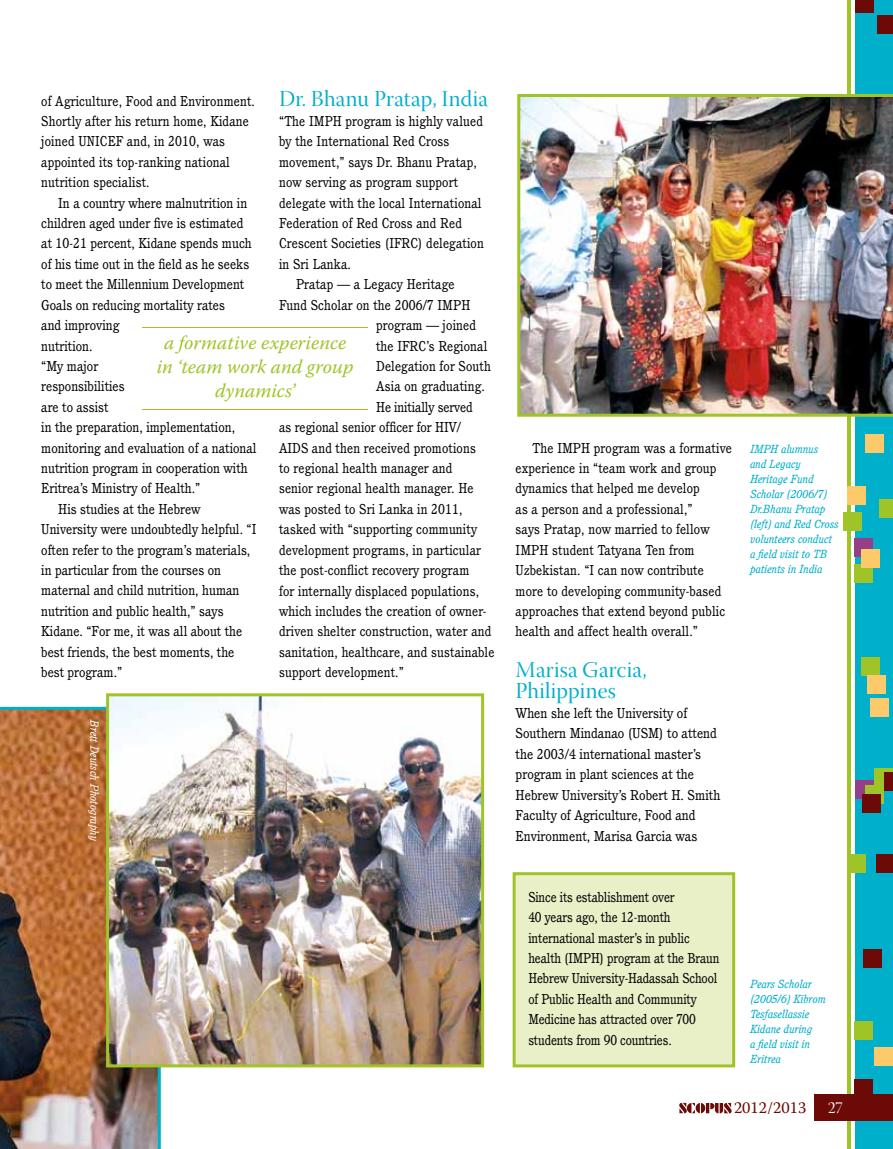
<style>
.page{position:relative;width:893px;height:1149px;background:#fff}
.page>*{position:absolute;margin:0;border:0;box-sizing:border-box;transform-origin:0 0}
.t1{font:22.5px/20.4px "Warnock Pro Disp";letter-spacing:.01em;color:#00afca}
.t2{font:italic 19.5px/24px "Warnock Pro";color:#9fc428;text-align:center}
.t3{font:16.5px "Warnock Pro";color:#6b0a07}
.t4{font:16.5px "Warnock Pro Disp";color:#fff;scale:.95 1}
.t5{font:13.8px/20.4px "Cushing";letter-spacing:.01em;color:#000;scale:.95 1}
.t6{font:13.8px "Cushing";letter-spacing:.01em;color:#000;scale:.96 1}
.t7{font:13.8px/20.4px "Cushing";letter-spacing:-.01em;color:#000;scale:.93 1}
.t8{font:13.8px/20.4px "Cushing";letter-spacing:.01em;color:#000}
.t9{font:13.8px "Cushing";letter-spacing:-.01em;color:#000;scale:.95 1}
.t10{font:italic 11.4px/15px "Cushing";color:#00afca}
.t11{font:italic 11.4px "Cushing";color:#fff}
</style>
<div class="page">
<hr style="left:847px;top:0;width:3px;height:1148px;background:#9fc428">
<div style="left:855px;top:0;width:38px;height:1148px;background:#00afca"></div>
<div style="left:854px;top:564px;width:19px;height:19px;background:#9fc428"></div>
<div style="left:861px;top:657px;width:19px;height:19px;background:#9fc428"></div>
<div style="left:843px;top:512px;width:19px;height:19px;background:#9fc428"></div>
<div style="left:880px;top:498px;width:13px;height:19px;background:#9fc428"></div>
<div style="left:854px;top:537px;width:19px;height:19px;background:#953f88"></div>
<div style="left:855px;top:780px;width:19px;height:19px;background:#953f88"></div>
<div style="left:847px;top:854px;width:19px;height:18px;background:#9fc428"></div>
<div style="left:865px;top:784px;width:19px;height:19px;background:#9fc428"></div>
<div style="left:854px;top:1020px;width:19px;height:19px;background:#9fc428"></div>
<div style="left:875px;top:768px;width:18px;height:19px;background:#9fc428"></div>
<div style="left:876px;top:854px;width:17px;height:18px;background:#6b0a07"></div>
<div style="left:854px;top:1078px;width:19px;height:19px;background:#6b0a07"></div>
<div style="left:885px;top:772px;width:8px;height:18px;background:#6b0a07"></div>
<div style="left:863px;top:949px;width:19px;height:19px;background:#6b0a07"></div>
<div style="left:862px;top:793px;width:19px;height:19px;background:#6b0a07"></div>
<div style="left:865px;top:434px;width:19px;height:18px;background:#fdca6b"></div>
<div style="left:861px;top:549px;width:19px;height:18px;background:#fdca6b"></div>
<div style="left:847px;top:486px;width:19px;height:18px;background:#fdca6b"></div>
<div style="left:870px;top:697px;width:19px;height:19px;background:#fdca6b"></div>
<div style="left:874px;top:1046px;width:18px;height:19px;background:#fdca6b"></div>
<div style="left:867px;top:675px;width:19px;height:19px;background:#fdca6b"></div>
<div style="left:877px;top:15px;width:16px;height:19px;background:#6b0a07"></div>
<div style="left:855px;top:0;width:19px;height:12px;background:#6b0a07"></div>
<img style="left:0;top:706px;width:161px;height:442px">
<img style="left:517px;top:94px;width:376px;height:322px">
<img style="left:106px;top:693px;width:378px;height:374px">
<div style="left:814px;top:1093px;width:79px;height:27px;background:#6b0a07"></div>
<svg style="left:679px;top:1102px;width:53px;height:10px"></svg>
<hr style="left:143px;top:327px;width:225px;height:1px;background:#9fc428">
<hr style="left:143px;top:409px;width:225px;height:1px;background:#9fc428">
<div style="left:513px;top:872px;width:222px;height:195px;background:#e9f0c7"></div>
<h1 class="t1" style="left:279px;top:91px;width:211px">Dr. Bhanu Pratap, India</h1>
<p class="t5" style="left:279px;top:111px;width:216px">“The IMPH program is highly valued</p>
<p class="t5" style="left:279px;top:131px;width:181px">by the International Red Cross</p>
<p class="t5" style="left:279px;top:151px;width:210px">movement,” says Dr. Bhanu Pratap,</p>
<p class="t5" style="left:279px;top:172px;width:190px">now serving as program support</p>
<p class="t5" style="left:279px;top:192px;width:215px">delegate with the local International</p>
<p class="t5" style="left:279px;top:213px;width:194px">Federation of Red Cross and Red</p>
<p class="t5" style="left:279px;top:233px;width:217px">Crescent Societies (IFRC) delegation</p>
<p class="t5" style="left:279px;top:253px;width:77px">in Sri Lanka.</p>
<p class="t5" style="left:296px;top:274px;width:168px">Pratap — a Legacy Heritage</p>
<p class="t5" style="left:279px;top:294px;width:203px">Fund Scholar on the 2006/7 IMPH</p>
<p class="t5" style="left:376px;top:315px;width:107px">program — joined</p>
<p class="t5" style="left:376px;top:335px;width:119px">the IFRC’s Regional</p>
<p class="t5" style="left:376px;top:355px;width:122px">Delegation for South</p>
<p class="t5" style="left:376px;top:376px;width:116px">Asia on graduating.</p>
<p class="t9" style="left:376px;top:398px;width:103px">He initially served</p>
<p class="t5" style="left:279px;top:417px;width:193px">as regional senior officer for HIV/</p>
<p class="t5" style="left:279px;top:437px;width:209px">AIDS and then received promotions</p>
<p class="t5" style="left:279px;top:457px;width:184px">to regional health manager and</p>
<p class="t5" style="left:279px;top:478px;width:206px">senior regional health manager. He</p>
<p class="t5" style="left:279px;top:498px;width:195px">was posted to Sri Lanka in 2011,</p>
<p class="t5" style="left:279px;top:519px;width:210px">tasked with “supporting community</p>
<p class="t5" style="left:279px;top:539px;width:214px">development programs, in particular</p>
<p class="t5" style="left:279px;top:559px;width:202px">the post-conflict recovery program</p>
<p class="t5" style="left:279px;top:580px;width:212px">for internally displaced populations,</p>
<p class="t5" style="left:279px;top:600px;width:220px">which includes the creation of owner-</p>
<p class="t5" style="left:279px;top:621px;width:225px">driven shelter construction, water and</p>
<p class="t5" style="left:279px;top:641px;width:228px">sanitation, healthcare, and sustainable</p>
<p class="t5" style="left:279px;top:661px;width:133px">support development.”</p>
<p class="t5" style="left:41px;top:90px;width:226px">of Agriculture, Food and Environment.<br>Shortly after his return home, Kidane joined UNICEF and, in 2010, was appointed its top-ranking national nutrition specialist.</p>
<p class="t6" style="left:58px;top:194px;width:198px">In a country where malnutrition in</p>
<p class="t6" style="left:41px;top:215px;width:212px">children aged under five is estimated</p>
<p class="t6" style="left:41px;top:235px;width:221px">at 10-21 percent, Kidane spends much</p>
<p class="t6" style="left:41px;top:256px;width:218px">of his time out in the field as he seeks</p>
<p class="t6" style="left:41px;top:276px;width:213px">to meet the Millennium Development</p>
<p class="t6" style="left:41px;top:296px;width:193px">Goals on reducing mortality rates</p>
<p class="t6" style="left:41px;top:317px;width:83px">and improving</p>
<p class="t6" style="left:41px;top:337px;width:55px">nutrition.</p>
<p class="t6" style="left:41px;top:358px;width:61px">“My major</p>
<p class="t6" style="left:41px;top:378px;width:88px">responsibilities</p>
<p class="t6" style="left:41px;top:398px;width:72px">are to assist</p>
<p class="t6" style="left:41px;top:419px;width:204px">in the preparation, implementation,</p>
<p class="t6" style="left:41px;top:439px;width:226px">monitoring and evaluation of a national</p>
<p class="t6" style="left:41px;top:460px;width:217px">nutrition program in cooperation with</p>
<p class="t6" style="left:41px;top:480px;width:167px">Eritrea’s Ministry of Health.”</p>
<p class="t6" style="left:58px;top:500px;width:150px">His studies at the Hebrew</p>
<p class="t6" style="left:41px;top:521px;width:226px">University were undoubtedly helpful. “I</p>
<p class="t6" style="left:41px;top:541px;width:219px">often refer to the program’s materials,</p>
<p class="t6" style="left:41px;top:562px;width:189px">in particular from the courses on</p>
<p class="t6" style="left:41px;top:582px;width:208px">maternal and child nutrition, human</p>
<p class="t6" style="left:41px;top:602px;width:191px">nutrition and public health,” says</p>
<p class="t6" style="left:41px;top:623px;width:211px">Kidane. “For me, it was all about the</p>
<p class="t6" style="left:41px;top:643px;width:203px">best friends, the best moments, the</p>
<p class="t6" style="left:41px;top:664px;width:86px">best program.”</p>
<h2 class="t2" style="left:157px;top:330px;width:198px">a formative experience in ‘team work and group dynamics’</h2>
<p class="t11" style="left:102px;top:720px;width:122px;rotate:90deg">Brett Deutsch Photography</p>
<p class="t5" style="left:516px;top:437px;width:229px;text-indent:17px">The IMPH program was a formative experience in “team work and group dynamics that helped me develop<br>as a person and a professional,”<br>says Pratap, now married to fellow IMPH student Tatyana Ten from Uzbekistan. “I can now contribute more to developing community-based approaches that extend beyond public health and affect health overall.”</p>
<h1 class="t1" style="left:516px;top:662px;width:133px">Marisa Garcia,<br>Philippines</h1>
<p class="t8" style="left:516px;top:702px;width:206px">When she left the University of Southern Mindanao (USM) to attend the 2003/4 international master’s program in plant sciences at the Hebrew University’s Robert H. Smith Faculty of Agriculture, Food and Environment, Marisa Garcia was</p>
<p class="t10" style="left:750px;top:441px;width:90px">IMPH alumnus<br>and Legacy<br>Heritage Fund<br>Scholar (2006/7)<br>Dr.Bhanu Pratap (left) and Red Cross volunteers conduct a field visit to TB patients in India</p>
<p class="t7" style="left:528px;top:886px;width:207px">Since its establishment over<br>40 years ago, the 12-month international master’s in public health (IMPH) program at the Braun<br>Hebrew University-Hadassah School of Public Health and Community<br>Medicine has attracted over 700 students from 90 countries.</p>
<p class="t10" style="left:750px;top:975px;width:77px">Pears Scholar (2005/6) Kibrom<br>Tesfasellassie<br>Kidane during<br>a field visit in<br>Eritrea</p>
<p class="t3" style="left:734px;top:1097px;width:74px">2012/2013</p>
<p class="t4" style="left:828px;top:1098px;width:17px">27</p>
</div>
